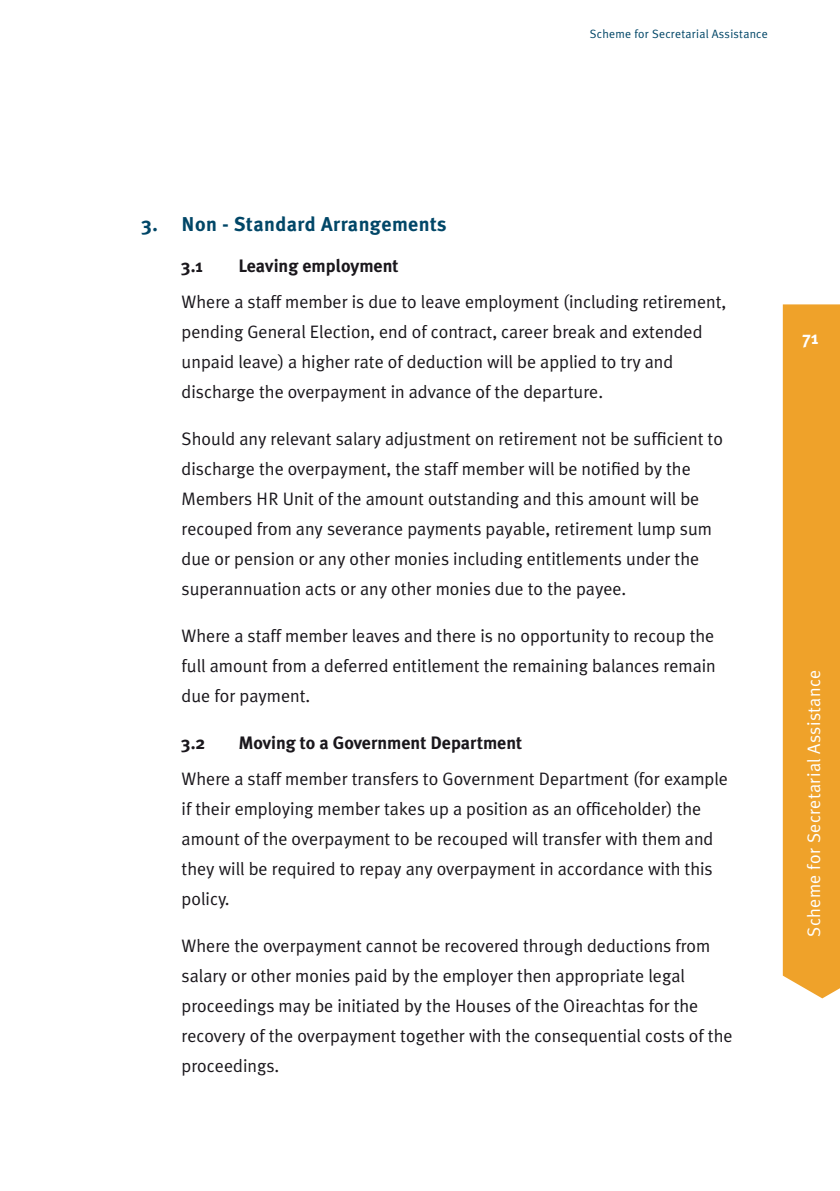
<style>
.page{position:relative;width:840px;height:1191px;background:#fff}
.page>*{position:absolute;margin:0;border:0;box-sizing:border-box;transform-origin:0 0}
.t1{font:700 20px "Meta Plus";letter-spacing:.02em;color:#004667}
.t2{font:18px/30px "Meta Plus Normal";color:#1a171c}
.t3{font:700 18px "Meta Plus";color:#1a171c}
.t4{font:18px "Meta Plus Normal";letter-spacing:.02em;color:#fff}
.t5{font:700 18px "Meta Plus";color:#fff}
.t6{font:12px "Meta Plus Normal";letter-spacing:.02em;color:#004667}
</style>
<div class="page">
<div style="left:782px;top:304px;width:57px;height:694px;background:#efa22a"></div>
<p class="t6" style="left:589px;top:27px;width:179px">Scheme for Secretarial Assistance</p>
<p class="t1" style="left:142px;top:212px;width:306px">3. Non - Standard Arrangements</p>
<p class="t3" style="left:181px;top:256px;width:23px">3.1</p>
<p class="t3" style="left:238px;top:256px;width:162px">Leaving employment</p>
<p class="t2" style="left:181px;top:287px;width:546px">Where a staff member is due to leave employment (including retirement, pending General Election, end of contract, career break and extended unpaid leave) a higher rate of deduction will be applied to try and discharge the overpayment in advance of the departure.</p>
<p class="t2" style="left:181px;top:424px;width:542px">Should any relevant salary adjustment on retirement not be sufficient to discharge the overpayment, the staff member will be notified by the Members HR Unit of the amount outstanding and this amount will be recouped from any severance payments payable, retirement lump sum due or pension or any other monies including entitlements under the superannuation acts or any other monies due to the payee.</p>
<p class="t2" style="left:181px;top:621px;width:535px;text-align:justify">Where a staff member leaves and there is no opportunity to recoup the full amount from a deferred entitlement the remaining balances remain due for payment.</p>
<p class="t3" style="left:181px;top:732px;width:25px">3.2</p>
<p class="t3" style="left:238px;top:732px;width:285px">Moving to a Government Department</p>
<p class="t2" style="left:181px;top:763px;width:547px">Where a staff member transfers to Government Department (for example if their employing member takes up a position as an officeholder) the amount of the overpayment to be recouped will transfer with them and they will be required to repay any overpayment in accordance with this policy.</p>
<p class="t2" style="left:181px;top:930px;width:552px">Where the overpayment cannot be recovered through deductions from salary or other monies paid by the employer then appropriate legal proceedings may be initiated by the Houses of the Oireachtas for the recovery of the overpayment together with the consequential costs of the proceedings.</p>
<p class="t5" style="left:802px;top:327px;width:18px">71</p>
<p class="t4" style="left:803px;top:936px;width:268px;rotate:-90deg">Scheme for Secretarial Assistance</p>
</div>
